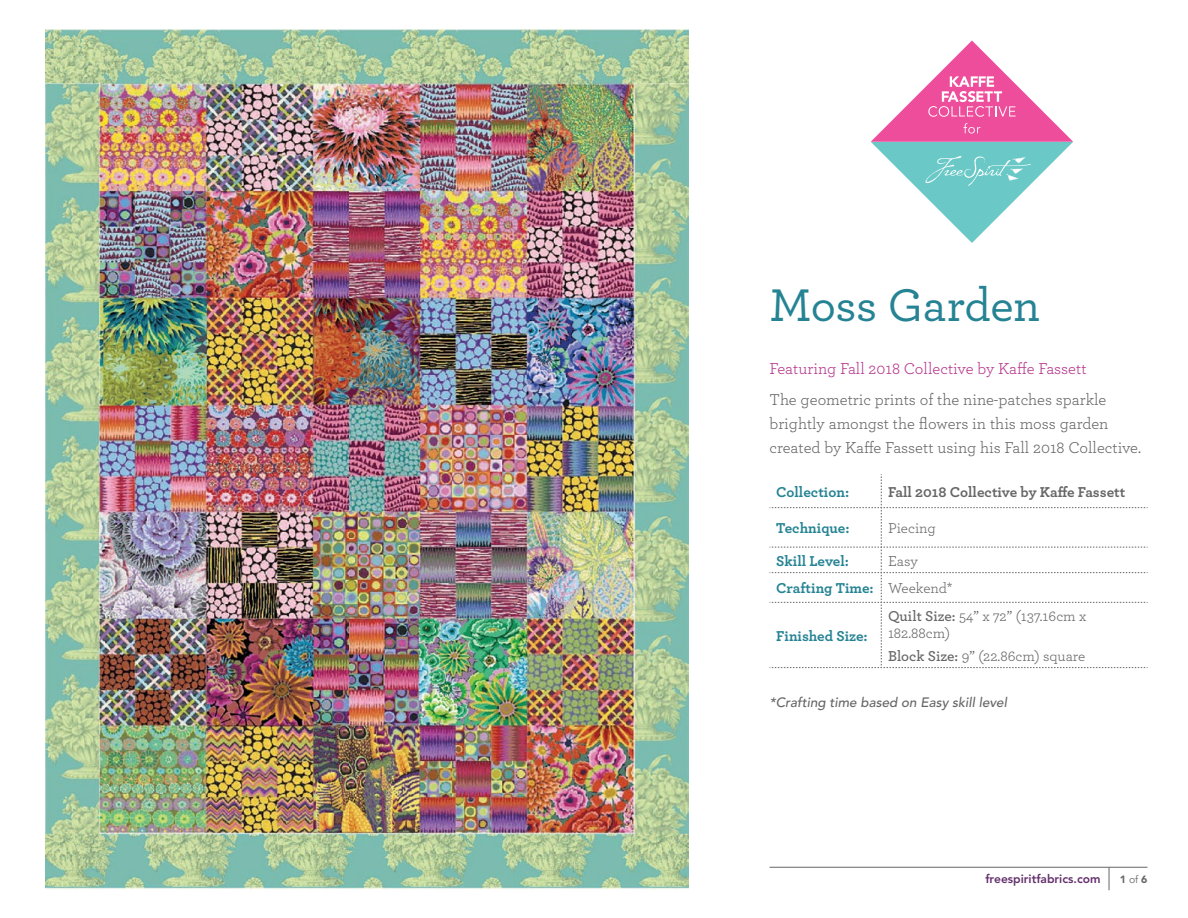
<style>
.page{position:relative;width:1188px;height:918px;background:#fff}
.page>*{position:absolute;margin:0;border:0;box-sizing:border-box;transform-origin:0 0}
.t1{font:500 48px "Archer";letter-spacing:-.01em;color:#258393}
.t2{font:16.5px/24px "Archer";color:#666}
.t3{font:16.5px "Archer";color:#b5368a}
.t4{font:700 15px/27.6px "Archer";color:#258393}
.t5{font:15px/16.5px "Archer";color:#666}
.t6{font:700 15px "Archer";color:#666}
.t7{font:italic 500 13.5px "Avenir LT Std";color:#666}
.t8{font:800 12px "Avenir LT Std";color:#632f6c}
.t9{font:900 10.5px "Avenir LT Std";color:#666}
.s1{font-weight:400;color:#666}
.s2{font-weight:600}
.s3{font-weight:400}
</style>
<div class="page">
<svg style="left:1109px;top:868px;width:1px;height:22px"></svg>
<hr style="left:770px;top:867px;width:378px;height:1px;background:#666">
<svg style="left:871px;top:40px;width:202px;height:203px"></svg>
<img style="left:45px;top:30px;width:643px;height:860px">
<svg style="left:770px;top:474px;width:378px;height:194px"></svg>
<h1 class="t1" style="left:770px;top:271px;width:272px">Moss Garden</h1>
<p class="t3" style="left:770px;top:357px;width:319px">Featuring Fall 2018 Collective by Kaffe Fassett</p>
<p class="t2" style="left:770px;top:387px;width:373px">The geometric prints of the nine-patches sparkle brightly amongst the flowers in this moss garden created by Kaffe Fassett using his Fall 2018 Collective.</p>
<p class="t4" style="left:776px;top:477px;width:74px">Collection:</p>
<p class="t6" style="left:888px;top:480px;width:239px">Fall 2018 Collective by Kaffe Fassett</p>
<p class="t4" style="left:776px;top:514px;width:75px">Technique:</p>
<p class="t5" style="left:888px;top:519px;width:49px">Piecing</p>
<p class="t4" style="left:776px;top:546px;width:74px">Skill Level:</p>
<p class="t4" style="left:776px;top:546px;width:178px;text-indent:112px"><span class="s1">Easy<br></span>Crafting Time: <span class="s1">Weekend*</span></p>
<p class="t4" style="left:776px;top:621px;width:93px">Finished Size:</p>
<p class="t5" style="left:888px;top:607px;width:200px"><span class="s2">Quilt Size:</span> 54” x 72” (137.16cm x<br>182.88cm)</p>
<p class="t5" style="left:888px;top:647px;width:199px"><span class="s2">Block Size:</span> 9” (22.86cm) square</p>
<p class="t7" style="left:770px;top:695px;width:239px">*Crafting time based on Easy skill level</p>
<p class="t8" style="left:985px;top:872px;width:117px">freespiritfabrics.com</p>
<p class="t9" style="left:1120px;top:873px;width:29px">1 <span class="s3">of</span> 6</p>
</div>
